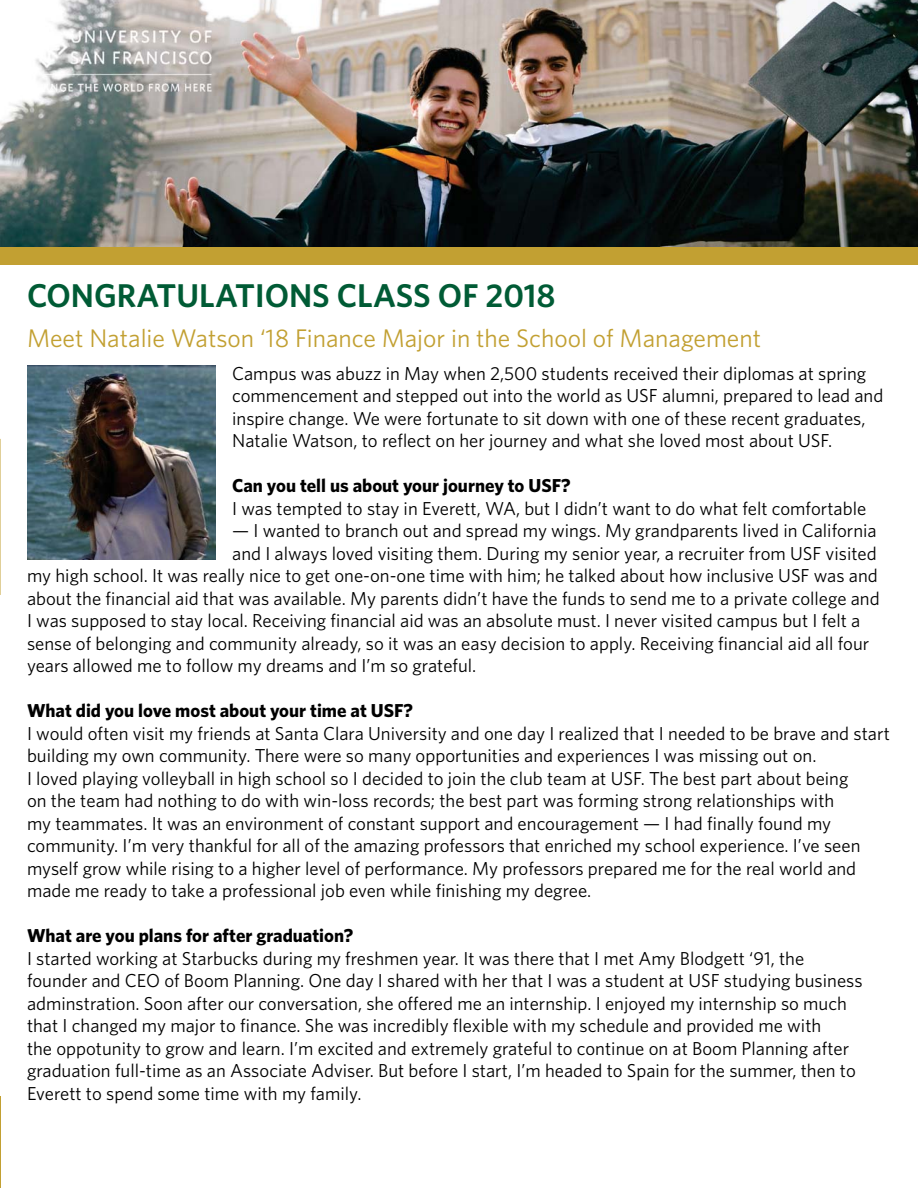
<style>
.page{position:relative;width:918px;height:1188px;background:#fff}
.page>*{position:absolute;margin:0;border:0;box-sizing:border-box;transform-origin:0 0}
.t1{font:600 33px "Whitney";color:#005b35}
.t2{font:25.5px "Whitney";color:#c2a032}
.t3{font:18.75px/22.5px "Whitney";color:#000}
.t4{font:700 18.75px "Whitney";color:#000}
</style>
<div class="page">
<img style="left:0;top:0;width:918px;height:248px">
<hr style="left:0;top:1097px;width:1px;height:91px;background:#c2a032">
<div style="left:0;top:248px;width:918px;height:17px;background:#c2a032"></div>
<img style="left:27px;top:27px;width:184px;height:64px">
<img style="left:27px;top:365px;width:189px;height:195px">
<h1 class="t1" style="left:27px;top:283px;width:530px">CONGRATULATIONS CLASS OF 2018</h1>
<h2 class="t2" style="left:27px;top:328px;width:736px">Meet Natalie Watson ‘18 Finance Major in the School of Management</h2>
<p class="t3" style="left:232px;top:363px;width:653px">Campus was abuzz in May when 2,500 students received their diplomas at spring commencement and stepped out into the world as USF alumni, prepared to lead and inspire change. We were fortunate to sit down with one of these recent graduates, Natalie Watson, to reflect on her journey and what she loved most about USF.</p>
<p class="t4" style="left:232px;top:478px;width:340px">Can you tell us about your journey to USF?</p>
<p class="t3" style="left:232px;top:498px;width:636px">I was tempted to stay in Everett, WA, but I didn’t want to do what felt comfortable</p>
<p class="t3" style="left:232px;top:521px;width:646px">— I wanted to branch out and spread my wings. My grandparents lived in California</p>
<p class="t3" style="left:232px;top:543px;width:646px">and I always loved visiting them. During my senior year, a recruiter from USF visited</p>
<p class="t3" style="left:27px;top:566px;width:852px">my high school. It was really nice to get one-on-one time with him; he talked about how inclusive USF was and</p>
<p class="t3" style="left:27px;top:588px;width:854px">about the financial aid that was available. My parents didn’t have the funds to send me to a private college and</p>
<p class="t3" style="left:27px;top:611px;width:835px">I was supposed to stay local. Receiving financial aid was an absolute must. I never visited campus but I felt a</p>
<p class="t3" style="left:27px;top:633px;width:844px">sense of belonging and community already, so it was an easy decision to apply. Receiving financial aid all four</p>
<p class="t3" style="left:27px;top:656px;width:451px">years allowed me to follow my dreams and I’m so grateful.</p>
<p class="t4" style="left:27px;top:703px;width:388px">What did you love most about your time at USF?</p>
<p class="t3" style="left:27px;top:723px;width:864px">I would often visit my friends at Santa Clara University and one day I realized that I needed to be brave and start building my own community. There were so many opportunities and experiences I was missing out on.<br>I loved playing volleyball in high school so I decided to join the club team at USF. The best part about being<br>on the team had nothing to do with win-loss records; the best part was forming strong relationships with<br>my teammates. It was an environment of constant support and encouragement — I had finally found my community. I’m very thankful for all of the amazing professors that enriched my school experience. I’ve seen myself grow while rising to a higher level of performance. My professors prepared me for the real world and made me ready to take a professional job even while finishing my degree.</p>
<p class="t4" style="left:27px;top:928px;width:328px">What are you plans for after graduation?</p>
<p class="t3" style="left:27px;top:948px;width:837px">I started working at Starbucks during my freshmen year. It was there that I met Amy Blodgett ‘91, the founder and CEO of Boom Planning. One day I shared with her that I was a student at USF studying business adminstration. Soon after our conversation, she offered me an internship. I enjoyed my internship so much that I changed my major to finance. She was incredibly flexible with my schedule and provided me with<br>the oppotunity to grow and learn. I’m excited and extremely grateful to continue on at Boom Planning after graduation full-time as an Associate Adviser. But before I start, I’m headed to Spain for the summer, then to Everett to spend some time with my family.</p>
</div>
